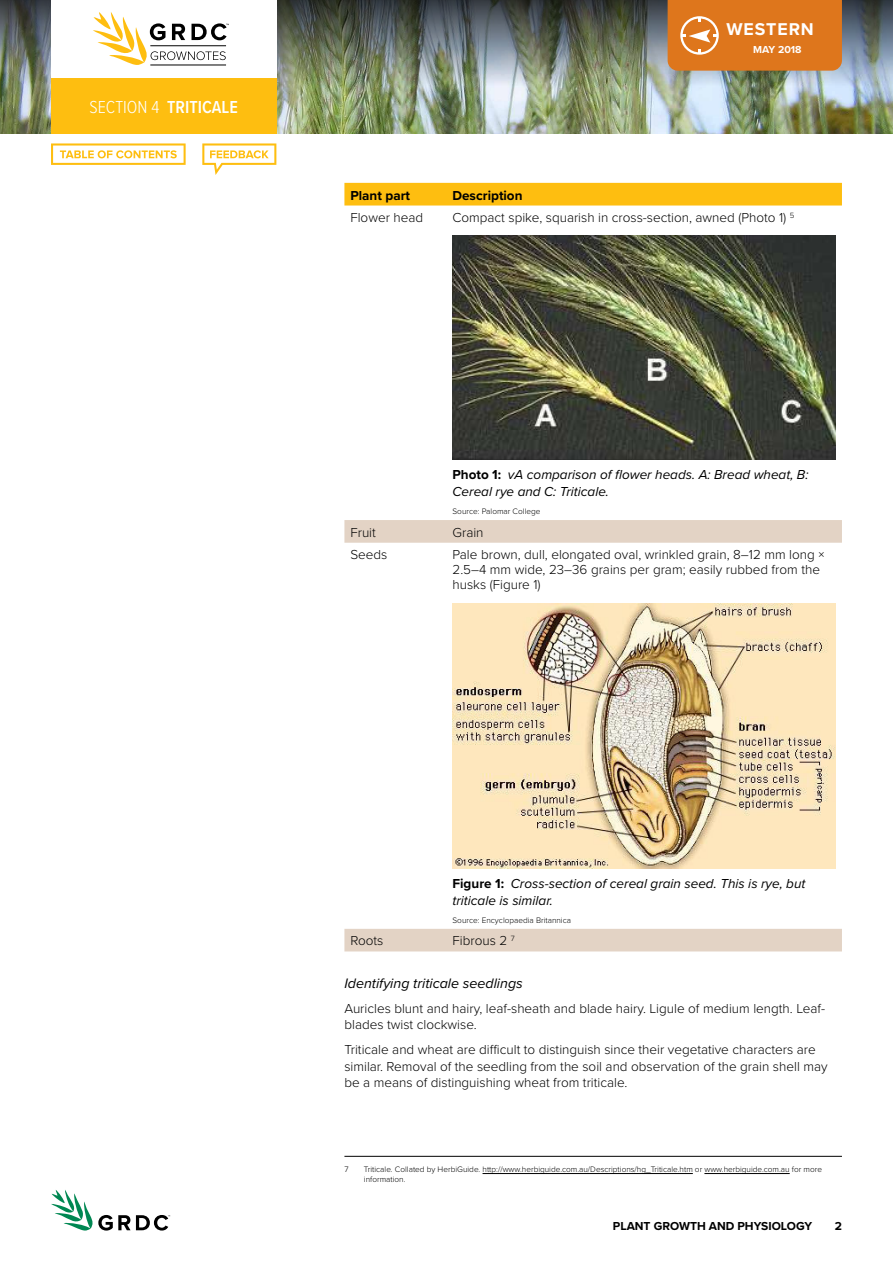
<style>
.page{position:relative;width:893px;height:1263px;background:#fff}
.page>*{position:absolute;margin:0;border:0;box-sizing:border-box;transform-origin:0 0}
.t1{font:600 18px "Proxima Nova Cond";color:#fff}
.t2{font:700 17.7px "Proxima Nova";letter-spacing:.05em;color:#fff}
.t3{font:italic 14.25px "Proxima Nova";color:#000}
.t4{font:300 13.5px/16.5px "Proxima Nova";color:#000}
.t5{font:italic 13.5px/16.5px "Proxima Nova";color:#000}
.t6{font:700 13.5px "Proxima Nova";color:#000}
.t7{font:700 12px "Proxima Nova";color:#000}
.t8{font:700 10.5px "Proxima Nova";color:#fff}
.t9{font:300 8.25px/9.8px "Proxima Nova";color:#000}
.s1{font-weight:300}
.s2{font-weight:700;font-style:normal}
</style>
<div class="page">
<img style="left:0;top:117px;width:893px;height:16px">
<img style="left:0;top:0;width:893px;height:117px">
<svg style="left:51px;top:1190px;width:119px;height:41px"></svg>
<div style="left:51px;top:0;width:225px;height:81px;background:#fff"></div>
<div style="left:51px;top:78px;width:225px;height:55px;background:#febe10"></div>
<div style="left:668px;top:0;width:174px;height:71px;background:#de761c"></div>
<hr style="left:150px;top:65px;width:76px;height:1px;background:#000">
<svg style="left:93px;top:12px;width:136px;height:53px"></svg>
<div style="left:344px;top:183px;width:498px;height:22px;background:#febe10"></div>
<svg style="left:344px;top:520px;width:498px;height:431px"></svg>
<img style="left:452px;top:236px;width:383px;height:223px">
<img style="left:452px;top:603px;width:383px;height:265px">
<hr style="left:344px;top:1156px;width:498px;height:1px;background:#000">
<hr style="left:483px;top:1173px;width:210px;height:1px;background:#000">
<hr style="left:704px;top:1173px;width:86px;height:1px;background:#000">
<svg style="left:51px;top:143px;width:135px;height:22px"></svg>
<svg style="left:202px;top:143px;width:74px;height:32px"></svg>
<h1 class="t1" style="left:90px;top:94px;width:95px"><span class="s1">SECTION 4</span> TRITICALE</h1>
<h2 class="t2" style="left:726px;top:19px;width:89px">WESTERN</h2>
<p class="t8" style="left:753px;top:41px;width:50px">May 2018</p>
<p class="t6" style="left:350px;top:185px;width:61px">Plant part</p>
<p class="t6" style="left:452px;top:185px;width:72px">Description</p>
<p class="t4" style="left:350px;top:209px;width:74px">Flower head</p>
<p class="t4" style="left:452px;top:209px;width:343px">Compact spike, squarish in cross-section, awned (Photo 1) <sup>5</sup></p>
<p class="t5" style="left:452px;top:466px;width:358px"><span class="s2">Photo 1:</span> vA comparison of flower heads. A: Bread wheat, B:<br>Cereal rye and C: Triticale.</p>
<p class="t9" style="left:452px;top:506px;width:89px">Source: Palomar College</p>
<p class="t4" style="left:350px;top:523px;width:27px">Fruit</p>
<p class="t4" style="left:452px;top:523px;width:33px">Grain</p>
<p class="t4" style="left:350px;top:546px;width:39px">Seeds</p>
<p class="t4" style="left:452px;top:547px;width:374px;line-height:15px">Pale brown, dull, elongated oval, wrinkled grain, 8–12 mm long ×<br>2.5–4 mm wide, 23–36 grains per gram; easily rubbed from the husks (Figure 1)</p>
<p class="t5" style="left:452px;top:875px;width:354px"><span class="s2">Figure 1:</span> Cross-section of cereal grain seed. This is rye, but triticale is similar.</p>
<p class="t9" style="left:452px;top:915px;width:120px">Source: Encyclopaedia Britannica</p>
<p class="t4" style="left:350px;top:932px;width:34px">Roots</p>
<p class="t4" style="left:452px;top:932px;width:64px">Fibrous 2 <sup>7</sup></p>
<p class="t3" style="left:344px;top:972px;width:180px">Identifying triticale seedlings</p>
<p class="t4" style="left:344px;top:999px;width:482px">Auricles blunt and hairy, leaf-sheath and blade hairy. Ligule of medium length. Leaf&shy;blades twist clockwise.</p>
<p class="t4" style="left:344px;top:1041px;width:485px">Triticale and wheat are difficult to distinguish since their vegetative characters are similar. Removal of the seedling from the soil and observation of the grain shell may be a means of distinguishing wheat from triticale.</p>
<p class="t9" style="left:344px;top:1164px;width:6px">7</p>
<p class="t9" style="left:364px;top:1164px;width:460px">Triticale. Collated by HerbiGuide. http://www.herbiguide.com.au/Descriptions/hg_Triticale.htm or www.herbiguide.com.au for more information.</p>
<p class="t7" style="left:613px;top:1217px;width:201px">plant growth and physiology</p>
<p class="t7" style="left:835px;top:1217px;width:9px">2</p>
</div>
